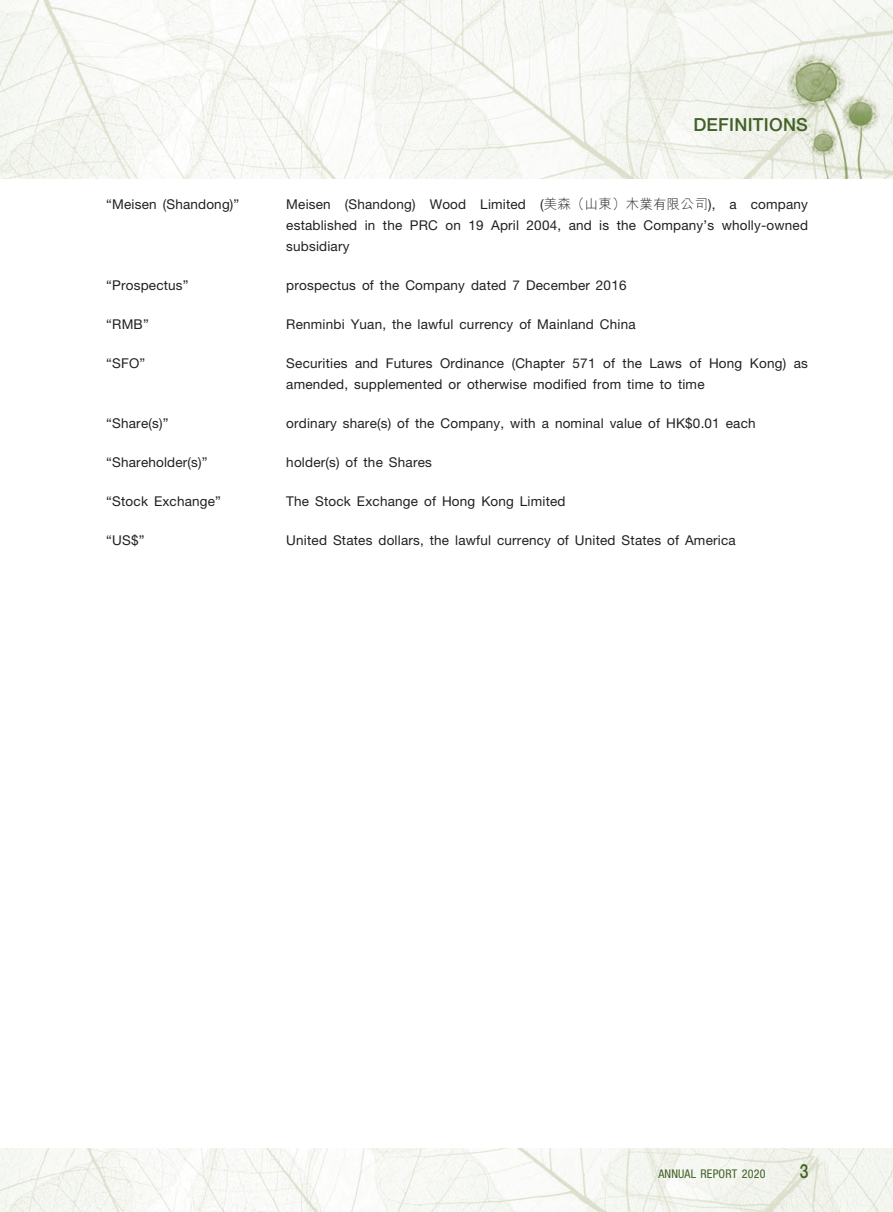
<style>
.page{position:relative;width:893px;height:1212px;background:#fff}
.page>*{position:absolute;margin:0;border:0;box-sizing:border-box;transform-origin:0 0}
.t1{font:500 19.5px "Helvetica Neue LT Std";color:#426027;scale:.8 1}
.t2{font:500 18px "Helvetica Neue LT Std";letter-spacing:.015em;color:#426027}
._01_Body_Text{font:13.5px/21px "Helvetica Neue LT Std";letter-spacing:.015em;color:#231f20;text-align:justify}
._15_Table_Stub{font:13.5px "Helvetica Neue LT Std";letter-spacing:.015em;color:#231f20}
.t3{font:condensed 12px "Helvetica Neue LT Std";letter-spacing:.01em;color:#426027}
.s1{font-family:"M Hei HK";font-weight:300}
</style>
<div class="page">
<img style="left:0;top:1148px;width:893px;height:64px">
<img style="left:0;top:0;width:893px;height:179px">
<img style="left:742px;top:7px;width:151px;height:172px">
<h2 class="t2" style="left:693px;top:114px;width:116px">DEFINITIONS</h2>
<p class="_15_Table_Stub" style="left:106px;top:196px;width:135px">“Meisen (Shandong)”</p>
<p class="_01_Body_Text" style="left:286px;top:194px;width:523px">Meisen (Shandong) Wood Limited (<span class="s1">美森（山東）木業有限公司</span>), a company established in the PRC on 19 April 2004, and is the Company’s wholly-owned subsidiary</p>
<p class="_15_Table_Stub" style="left:106px;top:277px;width:84px">“Prospectus”</p>
<p class="_01_Body_Text" style="left:286px;top:275px;width:342px">prospectus of the Company dated 7 December 2016</p>
<p class="_15_Table_Stub" style="left:106px;top:316px;width:44px">“RMB”</p>
<p class="_01_Body_Text" style="left:286px;top:314px;width:351px">Renminbi Yuan, the lawful currency of Mainland China</p>
<p class="_15_Table_Stub" style="left:106px;top:355px;width:41px">“SFO”</p>
<p class="_01_Body_Text" style="left:286px;top:353px;width:523px">Securities and Futures Ordinance (Chapter 571 of the Laws of Hong Kong) as amended, supplemented or otherwise modified from time to time</p>
<p class="_15_Table_Stub" style="left:106px;top:415px;width:64px">“Share(s)”</p>
<p class="_01_Body_Text" style="left:286px;top:413px;width:471px">ordinary share(s) of the Company, with a nominal value of HK$0.01 each</p>
<p class="_15_Table_Stub" style="left:106px;top:454px;width:103px">“Shareholder(s)”</p>
<p class="_01_Body_Text" style="left:286px;top:452px;width:147px">holder(s) of the Shares</p>
<p class="_15_Table_Stub" style="left:106px;top:493px;width:116px">“Stock Exchange”</p>
<p class="_01_Body_Text" style="left:286px;top:491px;width:281px">The Stock Exchange of Hong Kong Limited</p>
<p class="_15_Table_Stub" style="left:106px;top:532px;width:40px">“US$”</p>
<p class="_01_Body_Text" style="left:286px;top:530px;width:451px">United States dollars, the lawful currency of United States of America</p>
<p class="t3" style="left:658px;top:1167px;width:109px">ANNUAL REPORT 2020</p>
<h1 class="t1" style="left:800px;top:1159px;width:12px">3</h1>
</div>
